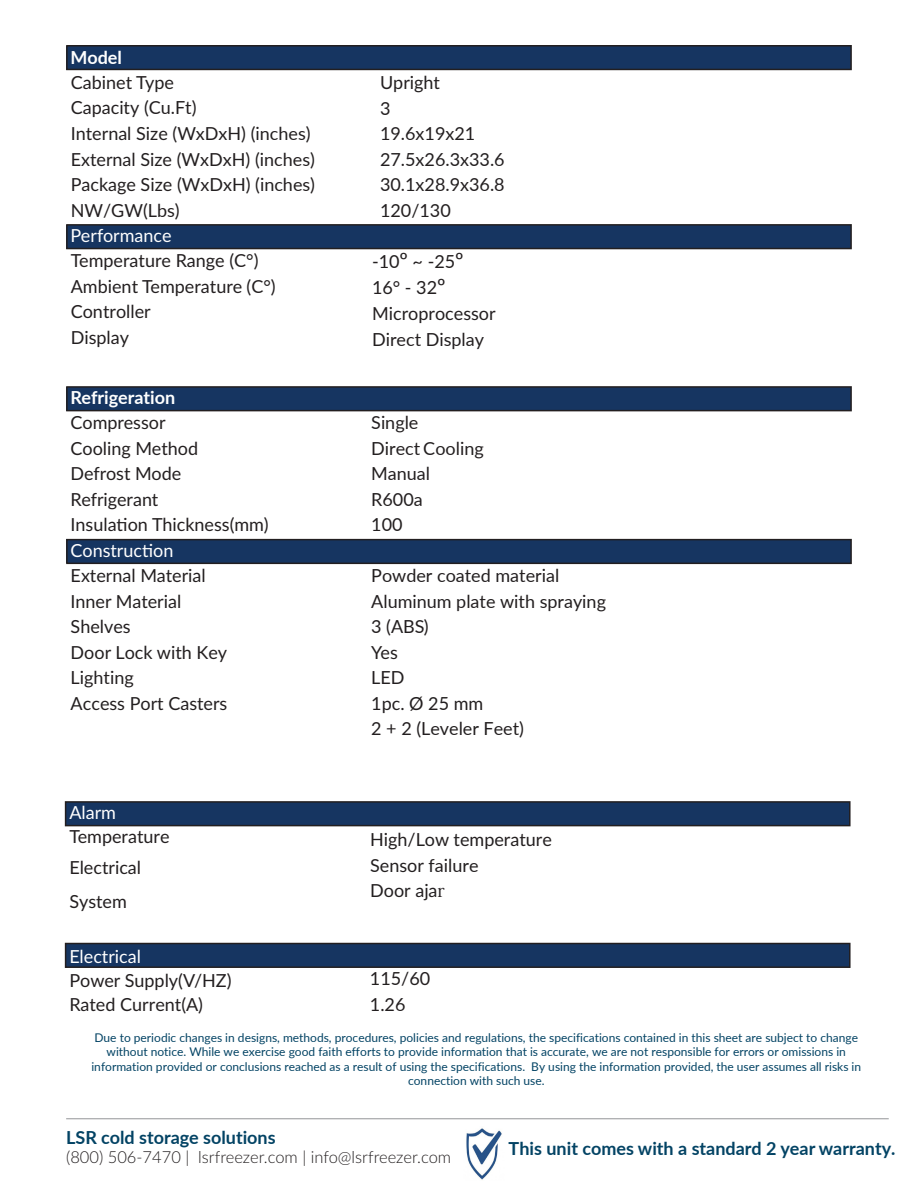
<style>
.page{position:relative;width:918px;height:1188px;background:#fff}
.page>*{position:absolute;margin:0;border:0;box-sizing:border-box;transform-origin:0 0}
.t1{font:18px/25.5px "Lato";color:#231f20}
.t2{font:18px/25.5px "Lato";color:#231f20}
.t3{font:700 18px "Lato";color:#034364}
.t4{font:18px "Lato";color:#fff}
.t5{font:700 18px "Lato";color:#fff}
.t6{font:300 16.5px "Lato";color:#231f20}
.t7{font:12px/14.4px "Lato";color:#034364;text-align:center}
.s1{font-style:inherit}
.s2{font-size:21px}
.s3{font-family:"Koz Min Pr 6 N"}
</style>
<div class="page">
<div style="left:66px;top:944px;width:784px;height:23px;background:#163561"></div>
<div style="left:65px;top:943px;width:786px;height:25px;border:2px solid #231f20"></div>
<div style="left:66px;top:802px;width:784px;height:24px;background:#163561"></div>
<div style="left:65px;top:801px;width:786px;height:25px;border:2px solid #231f20"></div>
<div style="left:67px;top:540px;width:784px;height:23px;background:#163561"></div>
<div style="left:66px;top:539px;width:786px;height:25px;border:2px solid #231f20"></div>
<div style="left:67px;top:387px;width:784px;height:24px;background:#163561"></div>
<div style="left:66px;top:386px;width:786px;height:25px;border:2px solid #231f20"></div>
<div style="left:67px;top:225px;width:784px;height:24px;background:#163561"></div>
<div style="left:66px;top:224px;width:786px;height:25px;border:2px solid #231f20"></div>
<div style="left:67px;top:46px;width:784px;height:23px;background:#163561"></div>
<div style="left:66px;top:45px;width:786px;height:25px;border:2px solid #231f20"></div>
<hr style="left:66px;top:1118px;width:823px;height:1px;background:#939598">
<img style="left:466px;top:1128px;width:36px;height:52px">
<p class="t5" style="left:71px;top:44px;width:53px">Model</p>
<p class="t1" style="left:71px;top:69px;width:246px">Cabinet Type<br>Capacity (Cu.Ft)<br>Internal Size (WxDxH) (inches)<br>External Size (WxDxH) (inches)<br>Package Size (WxDxH) (inches)<br>NW/GW(Lbs)</p>
<p class="t4" style="left:71px;top:223px;width:102px">Performance</p>
<p class="t1" style="left:71px;top:247px;width:206px">Temperature Range (C°)<br>Ambient Temperature (C°)<br>Controller<br>Display</p>
<p class="t5" style="left:71px;top:384px;width:106px">Refrigeration</p>
<p class="t1" style="left:71px;top:409px;width:199px">Compressor<br>Cooling Method<br>Defrost Mode<br>Refrigerant<br>Insulation Thickness(mm)</p>
<p class="t4" style="left:71px;top:537px;width:104px">Construction</p>
<p class="t1" style="left:71px;top:562px;width:158px">External Material<br>Inner Material<br>Shelves<br>Door Lock with Key</p>
<p class="t2" style="left:71px;top:664px;width:65px">Lighting</p>
<p class="t1" style="left:71px;top:690px;width:158px">Access Port Casters</p>
<p class="t4" style="left:69px;top:799px;width:48px">Alarm</p>
<p class="t1" style="left:69px;top:820px;width:102px;line-height:30.9px">Temperature<br>Electrical</p>
<p class="t1" style="left:69px;top:888px;width:59px">System</p>
<p class="t4" style="left:69px;top:943px;width:73px">Electrical</p>
<p class="t1" style="left:69px;top:968px;width:164px;line-height:24px">Power Supply(V/HZ)<br>Rated Current(A)</p>
<p class="t1" style="left:380px;top:69px;width:62px">Upright<br>3</p>
<p class="t2" style="left:380px;top:120px;width:126px">19.6x19x21<br>27.5x26.3x33.6<br>30.1x28.9x36.8<br>120<span class="s1">/</span>130</p>
<p class="t1" style="left:372px;top:247px;width:125px;line-height:26.2px"><span class="s1">-10</span><span class="s2">º</span> <span class="s1">~ -25</span><span class="s2">º<br></span>16° - 32<span class="s2">º<br></span>Microprocessor</p>
<p class="t2" style="left:372px;top:326px;width:114px">Direct Display</p>
<p class="t1" style="left:371px;top:409px;width:49px">Single</p>
<p class="t2" style="left:371px;top:435px;width:114px">Direct Cooling<br>Manual<br>R600a<br>100</p>
<p class="t2" style="left:371px;top:562px;width:236px">Powder coated material<br>Aluminum plate with spraying<br>3 (ABS)</p>
<p class="t1" style="left:371px;top:639px;width:28px">Yes</p>
<p class="t2" style="left:371px;top:664px;width:154px">LED<br><span class="s1">1pc. Ø</span> 25 <span class="s1">mm<br></span>2 + 2 (Leveler Feet)</p>
<p class="t1" style="left:370px;top:826px;width:183px">High/Low temperature<br><span class="s1">S</span>ensor <span class="s1">failure<br></span>Door aja<span class="s3">r</span></p>
<p class="t1" style="left:370px;top:965px;width:62px">11<span class="s1">5</span>/60<br>1.<span class="s1">26</span></p>
<p class="t7" style="left:91px;top:1030px;width:771px">Due to periodic changes in designs, methods, procedures, policies and regulations, the specifications contained in this sheet are subject to change without notice. While we exercise good faith efforts to provide information that is accurate, we are not responsible for errors or omissions in information provided or conclusions reached as a result of using the specifications. By using the information provided, the user assumes all risks in connection with such use.</p>
<p class="t3" style="left:66px;top:1124px;width:211px">LSR cold storage solutions</p>
<p class="t6" style="left:66px;top:1146px;width:387px">(800) 506-7470 | lsrfreezer.com | info@lsrfreezer.com</p>
<p class="t3" style="left:509px;top:1135px;width:388px">This unit comes with a standard 2 year warranty.</p>
</div>
